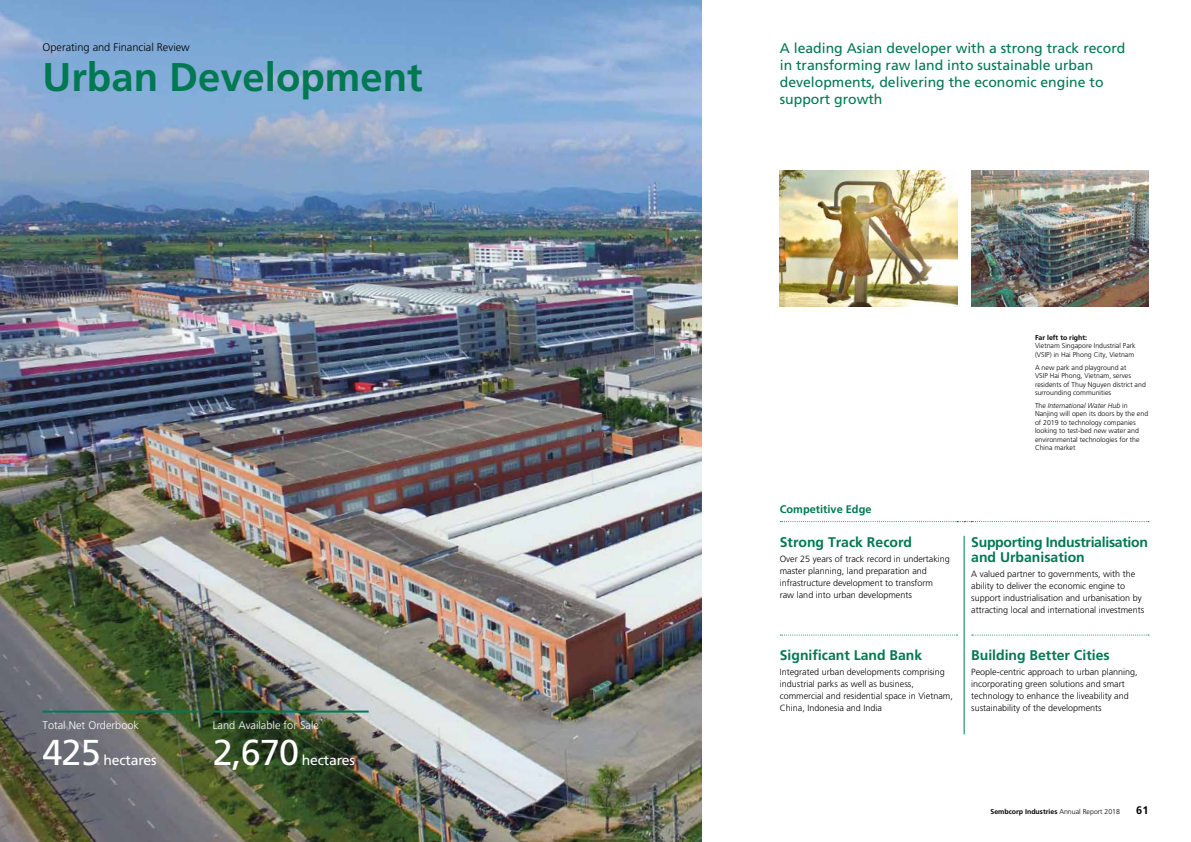
<style>
.page{position:relative;width:1191px;height:842px;background:#fff}
.page>*{position:absolute;margin:0;border:0;box-sizing:border-box;transform-origin:0 0}
.t1{font:700 40px "Frutiger";color:#007852}
.t2{font:36px "Frutiger";letter-spacing:-.025em;color:#fff}
.t3{font:14px/17px "Frutiger";color:#007852}
.t4{font:700 14px "Frutiger";color:#007852}
.t5{font:700 14px/15px "Frutiger";letter-spacing:-.02em;color:#007852}
.t6{font:14px "Frutiger";letter-spacing:-.015em;color:#fff}
.t7{font:300 11px "Frutiger";color:#fff}
.t8{font:300 11px "Frutiger";color:#000}
.t9{font:700 11px "Frutiger";color:#007852}
.t10{font:700 11px "Frutiger";color:#000}
.t11{font:300 9px/12px "Frutiger";color:#000}
.t12{font:300 7px/8.5px "Frutiger";color:#000}
.t13{font:700 7px "Frutiger";color:#000}
.s1{font-style:italic}
.s2{font-weight:300}
</style>
<div class="page">
<img style="left:0;top:0;width:702px;height:842px">
<img style="left:971px;top:170px;width:177px;height:136px">
<img style="left:780px;top:170px;width:177px;height:136px">
<hr style="left:43px;top:710px;width:155px;height:2px;background:#007852">
<hr style="left:213px;top:710px;width:156px;height:2px;background:#007852">
<svg style="left:780px;top:521px;width:369px;height:1px"></svg>
<svg style="left:780px;top:634px;width:177px;height:1px"></svg>
<svg style="left:971px;top:634px;width:178px;height:1px"></svg>
<hr style="left:964px;top:536px;width:1px;height:85px;background:#007852">
<svg style="left:964px;top:621px;width:1px;height:28px"></svg>
<hr style="left:964px;top:649px;width:1px;height:85px;background:#007852">
<p class="t8" style="left:43px;top:41px;width:149px">Operating and Financial Review</p>
<h1 class="t1" style="left:43px;top:54px;width:382px">Urban Development</h1>
<p class="t7" style="left:43px;top:719px;width:98px">Total Net Orderbook</p>
<h2 class="t2" style="left:43px;top:731px;width:60px">425</h2>
<h3 class="t6" style="left:104px;top:752px;width:54px">hectares</h3>
<p class="t7" style="left:213px;top:719px;width:108px">Land Available for Sale</p>
<h2 class="t2" style="left:213px;top:731px;width:88px">2,670</h2>
<h3 class="t6" style="left:302px;top:752px;width:54px">hectares</h3>
<h3 class="t3" style="left:780px;top:40px;width:347px">A leading Asian developer with a strong track record in transforming raw land into sustainable urban developments, delivering the economic engine to support growth</h3>
<p class="t13" style="left:1035px;top:333px;width:54px">Far left to right:</p>
<p class="t12" style="left:1035px;top:342px;width:102px">Vietnam Singapore Industrial Park (VSIP) in Hai Phong City, Vietnam</p>
<p class="t12" style="left:1035px;top:363px;width:112px">A new park and playground at<br>VSIP Hai Phong, Vietnam, serves residents of Thuy Nguyen district and surrounding communities</p>
<p class="t12" style="left:1035px;top:401px;width:115px">The <span class="s1">International Water Hub</span> in<br>Nanjing will open its doors by the end of 2019 to technology companies looking to test-bed new water and environmental technologies for the<br>China market</p>
<p class="t9" style="left:780px;top:503px;width:93px">Competitive Edge</p>
<h3 class="t4" style="left:780px;top:534px;width:134px">Strong Track Record</h3>
<p class="t11" style="left:780px;top:552px;width:172px">Over 25 years of track record in undertaking master planning, land preparation and infrastructure development to transform<br>raw land into urban developments</p>
<h3 class="t4" style="left:780px;top:647px;width:144px">Significant Land Bank</h3>
<p class="t11" style="left:780px;top:666px;width:174px">Integrated urban developments comprising industrial parks as well as business, commercial and residential space in Vietnam, China, Indonesia and India</p>
<h3 class="t5" style="left:971px;top:534px;width:178px">Supporting Industrialisation and Urbanisation</h3>
<p class="t11" style="left:971px;top:567px;width:174px">A valued partner to governments, with the ability to deliver the economic engine to support industrialisation and urbanisation by attracting local and international investments</p>
<h3 class="t4" style="left:971px;top:647px;width:140px">Building Better Cities</h3>
<p class="t11" style="left:971px;top:666px;width:168px">People-centric approach to urban planning, incorporating green solutions and smart technology to enhance the liveability and sustainability of the developments</p>
<p class="t13" style="left:990px;top:807px;width:131px">Sembcorp Industries <span class="s2">Annual Report 2018</span></p>
<p class="t10" style="left:1136px;top:803px;width:14px">61</p>
</div>
